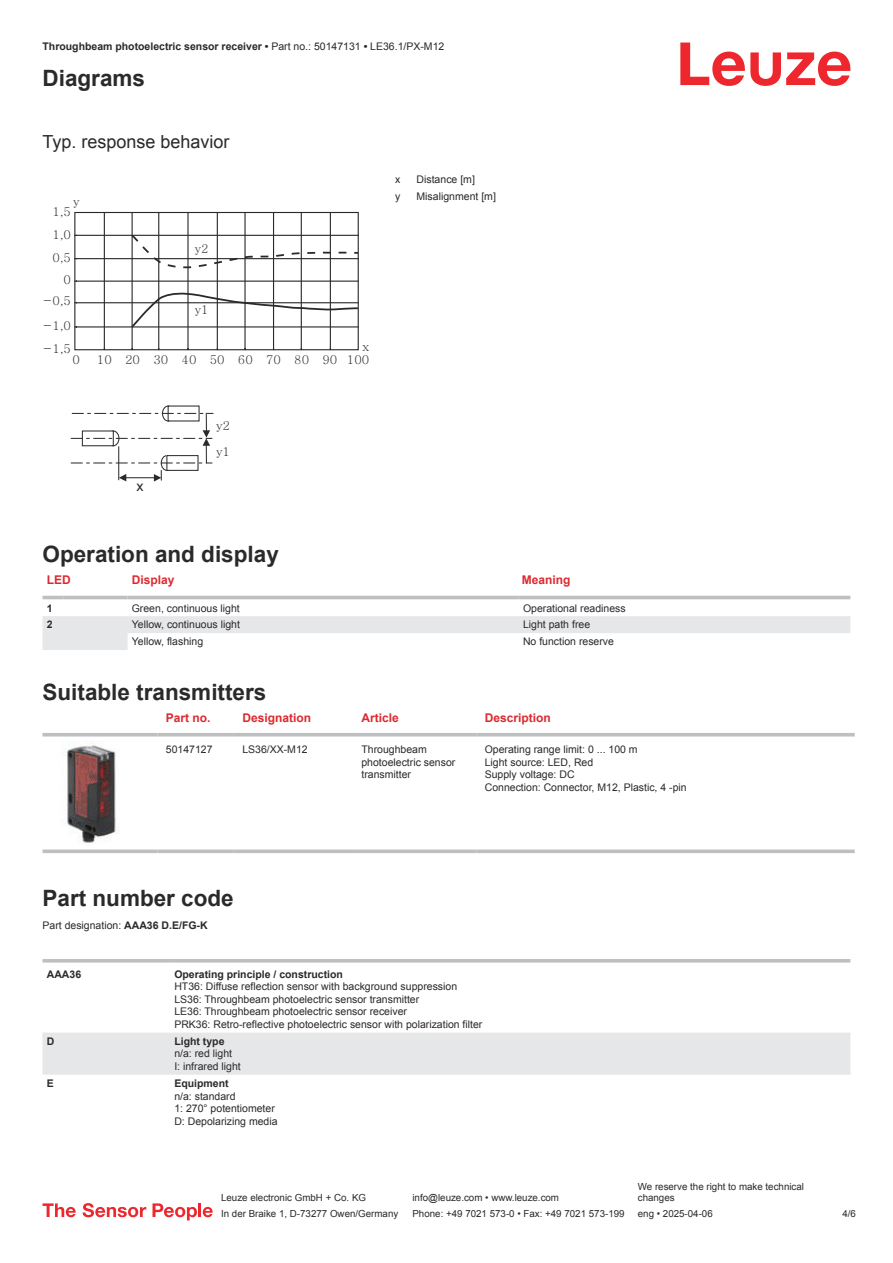
<style>
.page{position:relative;width:893px;height:1263px;background:#fff}
.page>*{position:absolute;margin:0;border:0;box-sizing:border-box;transform-origin:0 0}
.t1{font:700 22.5px "Arial";color:#2b292a}
.t2{font:18px "Arial";color:#2b292a}
.t3{font:14.1px "Arial";color:#2b292a}
.t4{font:12px/25.5px "Arial Unicode MS KS Cms UHC H";color:#2b292a}
.t5{font:700 12px "Arial";color:#db2a30}
.t6{font:10.5px/12.6px "Arial";color:#2b292a}
.t7{font:700 10.5px "Arial";color:#2b292a}
.t8{font:9.75px/11.7px "Arial";color:#2b292a}
.s1{font-weight:400}
.s2{font-weight:700}
</style>
<div class="page">
<svg style="left:680px;top:43px;width:170px;height:43px"></svg>
<div style="left:43px;top:595px;width:807px;height:5px;background:#eceded"></div>
<svg style="left:43px;top:616px;width:807px;height:34px"></svg>
<hr style="left:43px;top:596px;width:21px;height:3px;background:#bdbfc1">
<hr style="left:64px;top:596px;width:64px;height:3px;background:#bdbfc1">
<hr style="left:128px;top:596px;width:391px;height:3px;background:#bdbfc1">
<hr style="left:519px;top:596px;width:331px;height:3px;background:#bdbfc1">
<svg style="left:43px;top:736px;width:812px;height:1px"></svg>
<hr style="left:43px;top:733px;width:114px;height:3px;background:#bdbfc1">
<hr style="left:157px;top:733px;width:77px;height:3px;background:#bdbfc1">
<hr style="left:234px;top:733px;width:119px;height:3px;background:#bdbfc1">
<hr style="left:353px;top:733px;width:123px;height:3px;background:#bdbfc1">
<hr style="left:476px;top:733px;width:379px;height:3px;background:#bdbfc1">
<svg style="left:43px;top:849px;width:114px;height:4px"></svg>
<svg style="left:157px;top:849px;width:77px;height:4px"></svg>
<svg style="left:234px;top:849px;width:119px;height:4px"></svg>
<svg style="left:353px;top:849px;width:123px;height:4px"></svg>
<svg style="left:476px;top:849px;width:379px;height:4px;background:#c6c7c9"></svg>
<img style="left:64px;top:741px;width:53px;height:102px">
<svg style="left:43px;top:962px;width:807px;height:1px"></svg>
<div style="left:43px;top:1033px;width:807px;height:42px;background:#e6e7e9"></div>
<hr style="left:43px;top:959px;width:127px;height:3px;background:#bdbfc1">
<hr style="left:170px;top:959px;width:680px;height:3px;background:#bdbfc1">
<svg style="left:43px;top:1203px;width:33px;height:14px"></svg>
<svg style="left:83px;top:1203px;width:63px;height:14px"></svg>
<svg style="left:153px;top:1203px;width:44px;height:17px"></svg>
<hr style="left:198px;top:1203px;width:3px;height:14px;background:#ed272d">
<svg style="left:203px;top:1207px;width:10px;height:10px"></svg>
<hr style="left:76px;top:326px;width:282px;height:1px;background:#2b292a">
<hr style="left:76px;top:302px;width:282px;height:1px;background:#2b292a">
<hr style="left:76px;top:258px;width:282px;height:1px;background:#2b292a">
<hr style="left:76px;top:235px;width:282px;height:1px;background:#2b292a">
<hr style="left:76px;top:281px;width:282px;height:1px;background:#2b292a">
<div style="left:74px;top:212px;width:285px;height:138px;border:1px solid #2b292a"></div>
<svg style="left:130px;top:234px;width:229px;height:35px"></svg>
<svg style="left:130px;top:293px;width:229px;height:36px"></svg>
<hr style="left:104px;top:213px;width:1px;height:136px;background:#2b292a">
<hr style="left:132px;top:213px;width:1px;height:136px;background:#2b292a">
<hr style="left:158px;top:213px;width:1px;height:136px;background:#2b292a">
<hr style="left:187px;top:213px;width:2px;height:136px;background:#2b292a">
<hr style="left:217px;top:213px;width:1px;height:136px;background:#2b292a">
<hr style="left:244px;top:213px;width:2px;height:136px;background:#2b292a">
<hr style="left:273px;top:213px;width:1px;height:136px;background:#2b292a">
<hr style="left:301px;top:213px;width:1px;height:136px;background:#2b292a">
<hr style="left:330px;top:213px;width:1px;height:136px;background:#2b292a">
<div style="left:161px;top:455px;width:12px;height:16px;border:1px solid #2b292a;border-radius:50%"></div>
<div style="left:167px;top:456px;width:31px;height:14px;background:#fff"></div>
<div style="left:166px;top:455px;width:33px;height:16px;border:1px solid #2b292a"></div>
<svg style="left:119px;top:470px;width:43px;height:12px"></svg>
<hr style="left:118px;top:447px;width:1px;height:33px;background:#2b292a">
<svg style="left:162px;top:406px;width:12px;height:15px"></svg>
<div style="left:162px;top:405px;width:12px;height:16px;border:1px solid #2b292a;border-radius:50%"></div>
<div style="left:168px;top:406px;width:31px;height:15px;background:#fff"></div>
<svg style="left:71px;top:413px;width:142px;height:50px"></svg>
<p class="t7" style="left:43px;top:43px;width:403px">Throughbeam photoelectric sensor receiver • <span class="s1">Part no.: 50147131</span> • <span class="s1">LE36.1/PX-M12</span></p>
<h1 class="t1" style="left:43px;top:70px;width:104px">Diagrams</h1>
<h2 class="t2" style="left:43px;top:135px;width:189px">Typ. response behavior</h2>
<p class="t4" style="left:73px;top:189px;width:9px">y</p>
<p class="t4" style="left:53px;top:199px;width:20px">1,5</p>
<p class="t4" style="left:53px;top:222px;width:20px">1,0</p>
<p class="t4" style="left:53px;top:245px;width:20px">0,5</p>
<p class="t4" style="left:64px;top:267px;width:9px">0</p>
<p class="t4" style="left:43px;top:288px;width:30px">-0,5</p>
<p class="t4" style="left:43px;top:313px;width:30px">-1,0</p>
<p class="t4" style="left:194px;top:236px;width:16px">y2</p>
<p class="t4" style="left:194px;top:297px;width:16px">y1</p>
<p class="t4" style="left:43px;top:336px;width:30px">-1,5</p>
<p class="t4" style="left:362px;top:334px;width:9px">x</p>
<p class="t4" style="left:97px;top:347px;width:16px">10</p>
<p class="t4" style="left:153px;top:347px;width:16px">30</p>
<p class="t4" style="left:210px;top:347px;width:16px">50</p>
<p class="t4" style="left:266px;top:347px;width:16px">70</p>
<p class="t4" style="left:73px;top:347px;width:9px">0</p>
<p class="t4" style="left:125px;top:347px;width:16px">20</p>
<p class="t4" style="left:182px;top:347px;width:16px">40</p>
<p class="t4" style="left:238px;top:347px;width:16px">60</p>
<p class="t4" style="left:322px;top:347px;width:48px">90 100</p>
<p class="t4" style="left:294px;top:347px;width:16px">80</p>
<h3 class="t3" style="left:136px;top:478px;width:9px">x</h3>
<p class="t4" style="left:216px;top:413px;width:16px">y2 y1</p>
<p class="t6" style="left:395px;top:174px;width:7px">x</p>
<p class="t6" style="left:417px;top:174px;width:60px">Distance [m]</p>
<p class="t6" style="left:395px;top:191px;width:7px">y</p>
<p class="t6" style="left:417px;top:191px;width:81px">Misalignment [m]</p>
<h1 class="t1" style="left:43px;top:545px;width:238px">Operation and display</h1>
<p class="t5" style="left:47px;top:575px;width:25px">LED</p>
<p class="t5" style="left:132px;top:575px;width:44px">Display</p>
<p class="t5" style="left:522px;top:575px;width:50px">Meaning</p>
<p class="t7" style="left:47px;top:604px;width:7px">1</p>
<p class="t6" style="left:132px;top:602px;width:109px">Green, continuous light</p>
<p class="t6" style="left:523px;top:602px;width:104px">Operational readiness</p>
<p class="t7" style="left:47px;top:621px;width:7px">2</p>
<p class="t6" style="left:132px;top:619px;width:110px">Yellow, continuous light</p>
<p class="t6" style="left:523px;top:619px;width:69px">Light path free</p>
<p class="t6" style="left:132px;top:636px;width:73px">Yellow, flashing</p>
<p class="t6" style="left:523px;top:636px;width:93px">No function reserve</p>
<h1 class="t1" style="left:43px;top:684px;width:225px">Suitable transmitters</h1>
<p class="t5" style="left:166px;top:713px;width:46px">Part no.</p>
<p class="t5" style="left:242px;top:713px;width:70px">Designation</p>
<p class="t5" style="left:361px;top:713px;width:39px">Article</p>
<p class="t5" style="left:485px;top:713px;width:68px">Description</p>
<p class="t6" style="left:166px;top:744px;width:48px">50147127</p>
<p class="t6" style="left:242px;top:744px;width:67px">LS36/XX-M12</p>
<p class="t6" style="left:361px;top:744px;width:95px">Throughbeam photoelectric sensor transmitter</p>
<p class="t6" style="left:485px;top:744px;width:203px">Operating range limit: 0 ... 100 m<br>Light source: LED, Red<br>Supply voltage: DC<br>Connection: Connector, M12, Plastic, 4 -pin</p>
<h1 class="t1" style="left:43px;top:889px;width:193px">Part number code</h1>
<p class="t6" style="left:43px;top:920px;width:167px">Part designation: <span class="s2">AAA36 D.E/FG-K</span></p>
<p class="t7" style="left:47px;top:970px;width:36px">AAA36</p>
<p class="t7" style="left:174px;top:970px;width:170px">Operating principle / construction</p>
<p class="t6" style="left:174px;top:981px;width:310px">HT36: Diffuse reflection sensor with background suppression LS36: Throughbeam photoelectric sensor transmitter<br>LE36: Throughbeam photoelectric sensor receiver<br>PRK36: Retro-reflective photoelectric sensor with polarization filter</p>
<p class="t7" style="left:47px;top:1037px;width:9px">D</p>
<p class="t7" style="left:174px;top:1037px;width:52px">Light type</p>
<p class="t6" style="left:174px;top:1048px;width:68px">n/a: red light<br>I: infrared light</p>
<p class="t7" style="left:47px;top:1079px;width:9px">E</p>
<p class="t7" style="left:174px;top:1079px;width:56px">Equipment</p>
<p class="t6" style="left:174px;top:1090px;width:105px">n/a: standard<br>1: 270° potentiometer<br>D: Depolarizing media</p>
<p class="t8" style="left:221px;top:1193px;width:146px">Leuze electronic GmbH + Co. KG</p>
<p class="t8" style="left:412px;top:1193px;width:148px">info@leuze.com • www.leuze.com</p>
<p class="t8" style="left:638px;top:1181px;width:168px">We reserve the right to make technical changes</p>
<p class="t8" style="left:221px;top:1209px;width:179px">In der Braike 1, D-73277 Owen/Germany</p>
<p class="t8" style="left:412px;top:1209px;width:214px">Phone: +49 7021 573-0 • Fax: +49 7021 573-199</p>
<p class="t8" style="left:638px;top:1209px;width:76px">eng • 2025-04-06</p>
<p class="t8" style="left:842px;top:1209px;width:15px">4 /6</p>
</div>
